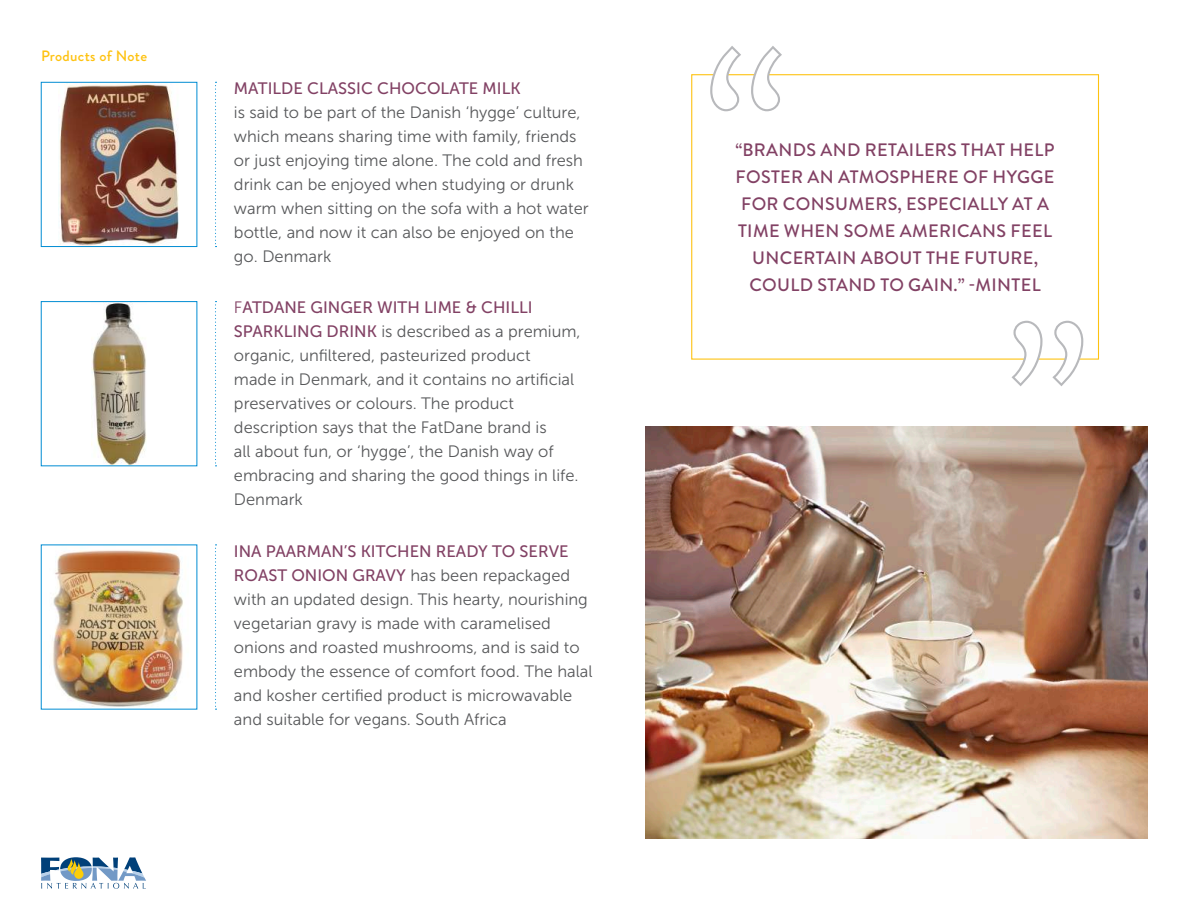
<style>
.page{position:relative;width:1188px;height:918px;background:#fff}
.page>*{position:absolute;margin:0;border:0;box-sizing:border-box;transform-origin:0 0}
.t1{font:300 247.5px "Caecilia LT Std";color:#fff}
.t2{font:500 18px/27px "Brandon Grotesque";letter-spacing:.02em;color:#824164;text-align:center}
.t3{font:16.5px/24px "Museo Sans 300";color:#57585a}
.t4{font:16.5px "Museo Sans 500";color:#824164}
.t5{font:500 15px "Brandon Grotesque";letter-spacing:.02em;color:#fec210}
.s1{font-family:"Museo Sans 300"}
.s2{font-family:"Museo Sans 500";color:#824164}
</style>
<div class="page">
<svg style="left:41px;top:857px;width:105px;height:32px"></svg>
<img style="left:646px;top:427px;width:502px;height:411px">
<svg style="left:215px;top:82px;width:2px;height:165px"></svg>
<img style="left:58px;top:84px;width:121px;height:161px">
<div style="left:41px;top:82px;width:156px;height:165px;border:1px solid #008cd3"></div>
<svg style="left:215px;top:301px;width:2px;height:165px"></svg>
<img style="left:91px;top:303px;width:56px;height:161px">
<div style="left:691px;top:74px;width:408px;height:286px;border:1px solid #fec210"></div>
<svg style="left:215px;top:544px;width:2px;height:166px"></svg>
<img style="left:52px;top:550px;width:131px;height:157px">
<svg style="left:708px;top:46px;width:77px;height:66px"></svg>
<svg style="left:1008px;top:320px;width:77px;height:66px"></svg>
<p class="t5" style="left:41px;top:45px;width:108px">Products of Note</p>
<p class="t4" style="left:234px;top:79px;width:288px">MATILDE CLASSIC CHOCOLATE MILK</p>
<p class="t3" style="left:234px;top:101px;width:356px">is said to be part of the Danish ‘hygge’ culture, which means sharing time with family, friends or just enjoying time alone. The cold and fresh drink can be enjoyed when studying or drunk warm when sitting on the sofa with a hot water bottle, and now it can also be enjoyed on the go. Denmark</p>
<p class="t4" style="left:234px;top:299px;width:300px"><span class="s1">F</span>ATDANE GINGER WITH LIME &amp; CHILLI</p>
<p class="t3" style="left:234px;top:320px;width:348px"><span class="s2">SPARKLING DRINK</span> is described as a premium, organic, unfiltered, pasteurized product<br>made in Denmark, and it contains no artificial preservatives or colours. The product description says that the FatDane brand is<br>all about fun, or ‘hygge’, the Danish way of embracing and sharing the good things in life.<br>Denmark</p>
<p class="t4" style="left:234px;top:542px;width:336px">INA PAARMAN’S KITCHEN READY TO SERVE</p>
<p class="t3" style="left:234px;top:563px;width:360px"><span class="s2">ROAST ONION GRAVY</span> has been repackaged with an updated design. This hearty, nourishing vegetarian gravy is made with caramelised onions and roasted mushrooms, and is said to embody the essence of comfort food. The halal and kosher certified product is microwavable and suitable for vegans. South Africa</p>
<h1 class="t1" style="left:698px;top:16px;width:98px">“</h1>
<p class="t2" style="left:735px;top:137px;width:321px">“BRANDS AND RETAILERS THAT HELP<br>FOSTER AN ATMOSPHERE OF HYGGE<br>FOR CONSUMERS, ESPECIALLY AT A<br>TIME WHEN SOME AMERICANS FEEL<br>UNCERTAIN ABOUT THE FUTURE,<br>COULD STAND TO GAIN.” -MINTEL</p>
<h1 class="t1" style="left:1096px;top:416px;width:98px;rotate:-180deg">“</h1>
</div>
